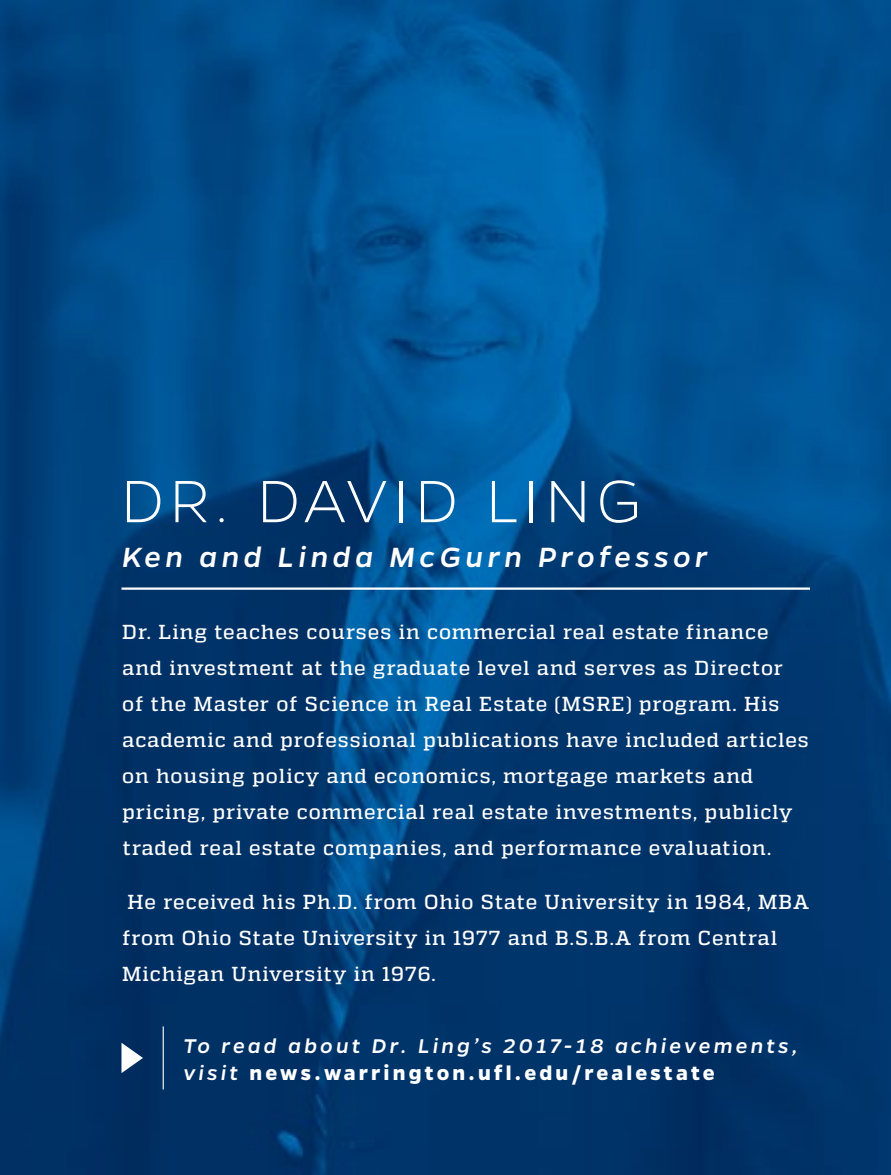
<style>
.page{position:relative;width:891px;height:1175px;background:#fff}
.page>*{position:absolute;margin:0;border:0;box-sizing:border-box;transform-origin:0 0}
.t1{font:200 67.5px "Gentona";letter-spacing:.07em;color:#fff}
.t2{font:italic 500 31.5px "Gentona";letter-spacing:.14em;color:#fff}
.t3{font:italic 500 22.5px/27px "Gentona";letter-spacing:.14em;color:#fff}
.t4{font:500 20.25px/36px "Quadon";letter-spacing:.045em;color:#fff}
.s1{font-weight:700;font-style:normal}
</style>
<div class="page">
<img style="left:0;top:0;width:891px;height:1174px">
<hr style="left:122px;top:587px;width:688px;height:3px;background:#fff">
<hr style="left:163px;top:1026px;width:1px;height:63px;background:#fff">
<svg style="left:122px;top:1042px;width:21px;height:31px"></svg>
<h1 class="t1" style="left:120px;top:463px;width:523px">DR. DAVID LING</h1>
<h2 class="t2" style="left:122px;top:539px;width:587px">Ken and Linda McGurn Professor</h2>
<p class="t4" style="left:122px;top:614px;width:688px">Dr. Ling teaches courses in commercial real estate finance and investment at the graduate level and serves as Director of the Master of Science in Real Estate (MSRE) program. His academic and professional publications have included articles on housing policy and economics, mortgage markets and pricing, private commercial real estate investments, publicly traded real estate companies, and performance evaluation.</p>
<p class="t4" style="left:122px;top:884px;width:689px">He received his Ph.D. from Ohio State University in 1984, MBA from Ohio State University in 1977 and B.S.B.A from Central<br>Michigan University in 1976.</p>
<p class="t3" style="left:183px;top:1032px;width:616px">To read about Dr. Ling’s 2017-18 achievements, visit <span class="s1">news.warrington.ufl.edu/realestate</span></p>
</div>
